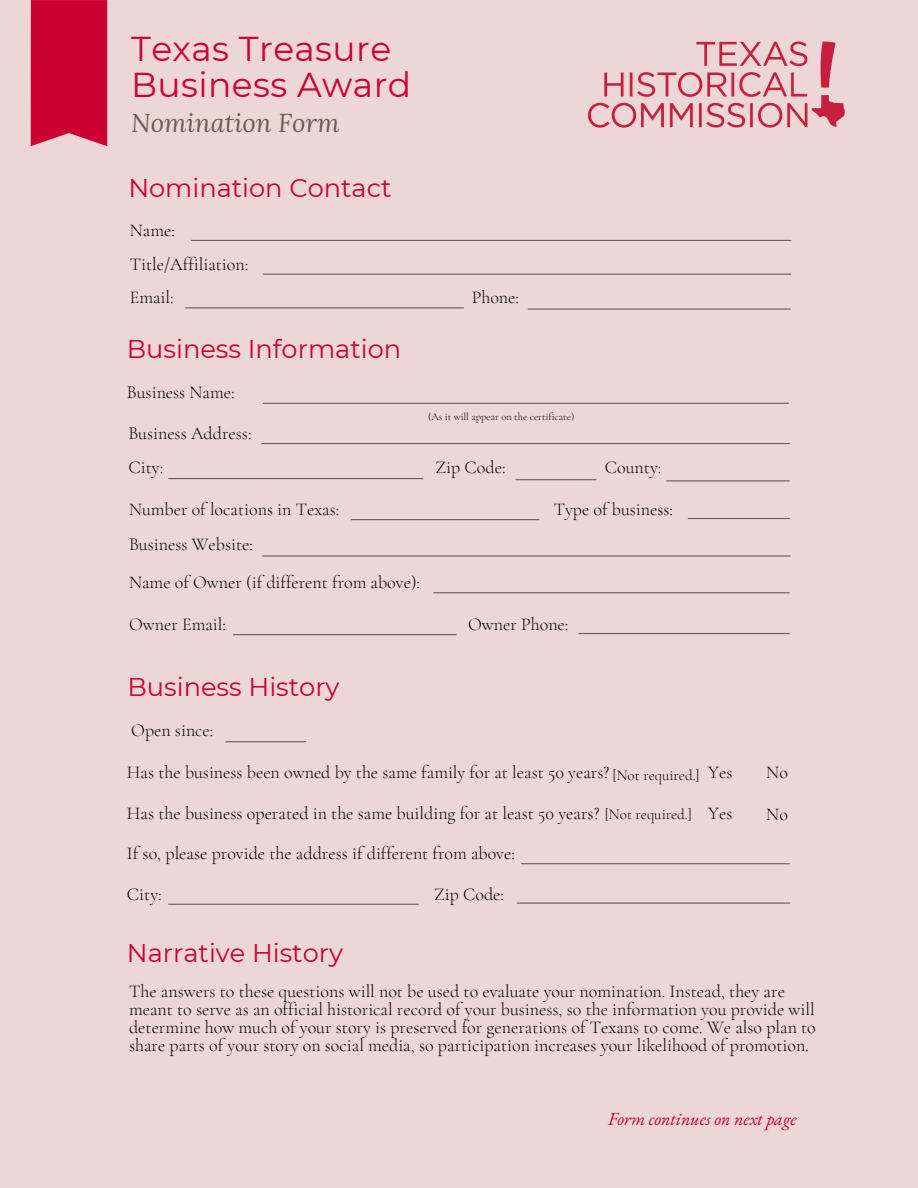
<style>
.page{position:relative;width:918px;height:1188px;background:#ecd6d6}
.page>*{position:absolute;margin:0;border:0;box-sizing:border-box;transform-origin:0 0}
.t1{font:34.5px/36px "Montserrat";letter-spacing:.01em;color:#c03}
.t2{font:25.65px "Montserrat";color:#c03}
.t3{font:italic 25.65px "Lora";color:#685c53}
.t4{font:300 18px/18px "Cormorant Garamond";color:#000}
.t5{font:italic 18px "EB Garamond";color:#c03}
.t6{font:300 15px "Cormorant Garamond";color:#000}
.t7{font:300 10.5px "Cormorant Garamond";color:#000}
</style>
<div class="page">
<hr style="left:191px;top:240px;width:600px;height:1px;background:#685c53">
<hr style="left:263px;top:274px;width:528px;height:1px;background:#685c53">
<hr style="left:186px;top:307px;width:278px;height:1px;background:#685c53">
<hr style="left:528px;top:308px;width:262px;height:2px;background:#685c53">
<hr style="left:233px;top:634px;width:223px;height:1px;background:#685c53">
<hr style="left:579px;top:633px;width:210px;height:1px;background:#685c53">
<hr style="left:263px;top:403px;width:526px;height:1px;background:#685c53">
<hr style="left:262px;top:443px;width:527px;height:1px;background:#685c53">
<hr style="left:169px;top:478px;width:254px;height:1px;background:#685c53">
<hr style="left:516px;top:479px;width:80px;height:1px;background:#685c53">
<hr style="left:667px;top:480px;width:122px;height:1px;background:#685c53">
<hr style="left:351px;top:519px;width:188px;height:1px;background:#685c53">
<hr style="left:688px;top:518px;width:102px;height:1px;background:#685c53">
<hr style="left:262px;top:555px;width:528px;height:2px;background:#685c53">
<hr style="left:434px;top:592px;width:355px;height:1px;background:#685c53">
<hr style="left:226px;top:741px;width:80px;height:1px;background:#685c53">
<hr style="left:522px;top:863px;width:267px;height:1px;background:#685c53">
<hr style="left:169px;top:904px;width:249px;height:1px;background:#685c53">
<hr style="left:517px;top:903px;width:273px;height:1px;background:#685c53">
<div style="left:31px;top:0;width:76px;height:146px;background:#c03"></div>
<img style="left:585px;top:39px;width:262px;height:91px">
<p class="t1" style="left:131px;top:30px;width:282px">Texas Treasure<br>Business Award</p>
<p class="t3" style="left:131px;top:105px;width:210px">Nomination Form</p>
<p class="t2" style="left:128px;top:172px;width:265px">Nomination Contact</p>
<p class="t4" style="left:130px;top:221px;width:47px">Name:</p>
<p class="t4" style="left:130px;top:255px;width:120px">Title/Affiliation:</p>
<p class="t4" style="left:130px;top:289px;width:45px">Email:</p>
<p class="t4" style="left:472px;top:289px;width:49px">Phone:</p>
<p class="t2" style="left:127px;top:333px;width:276px">Business Information</p>
<p class="t4" style="left:127px;top:383px;width:109px">Business Name:</p>
<p class="t7" style="left:428px;top:410px;width:148px">(As it will appear on the certificate)</p>
<p class="t4" style="left:128px;top:424px;width:125px">Business Address:</p>
<p class="t4" style="left:128px;top:459px;width:36px">City:</p>
<p class="t4" style="left:436px;top:459px;width:72px">Zip Code:</p>
<p class="t4" style="left:605px;top:459px;width:58px">County:</p>
<p class="t4" style="left:129px;top:500px;width:212px">Number of locations in Texas:</p>
<p class="t4" style="left:554px;top:500px;width:121px">Type of business:</p>
<p class="t4" style="left:129px;top:536px;width:125px">Business Website:</p>
<p class="t4" style="left:129px;top:573px;width:293px">Name of Owner (if different from above):</p>
<p class="t4" style="left:129px;top:615px;width:98px">Owner Email:</p>
<p class="t4" style="left:468px;top:615px;width:102px">Owner Phone:</p>
<p class="t2" style="left:128px;top:671px;width:213px">Business History</p>
<p class="t4" style="left:131px;top:721px;width:84px">Open since:</p>
<p class="t4" style="left:127px;top:763px;width:484px">Has the business been owned by the same family for at least 50 years?</p>
<p class="t6" style="left:613px;top:766px;width:89px">[Not required.]</p>
<p class="t4" style="left:708px;top:763px;width:26px">Yes</p>
<p class="t4" style="left:766px;top:763px;width:23px">No</p>
<p class="t4" style="left:127px;top:804px;width:474px">Has the business operated in the same building for at least 50 years?</p>
<p class="t6" style="left:605px;top:806px;width:89px">[Not required.]</p>
<p class="t4" style="left:708px;top:804px;width:26px">Yes</p>
<p class="t4" style="left:766px;top:805px;width:23px">No</p>
<p class="t4" style="left:127px;top:844px;width:389px">If so, please provide the address if different from above:</p>
<p class="t4" style="left:127px;top:885px;width:36px">City:</p>
<p class="t4" style="left:434px;top:885px;width:72px">Zip Code:</p>
<p class="t2" style="left:127px;top:937px;width:218px">Narrative History</p>
<p class="t4" style="left:129px;top:983px;width:688px">The answers to these questions will not be used to evaluate your nomination. Instead, they are meant to serve as an official historical record of your business, so the information you provide will determine how much of your story is preserved for generations of Texans to come. We also plan to share parts of your story on social media, so participation increases your likelihood of promotion.</p>
<p class="t5" style="left:608px;top:1107px;width:190px">Form continues on next page</p>
</div>
